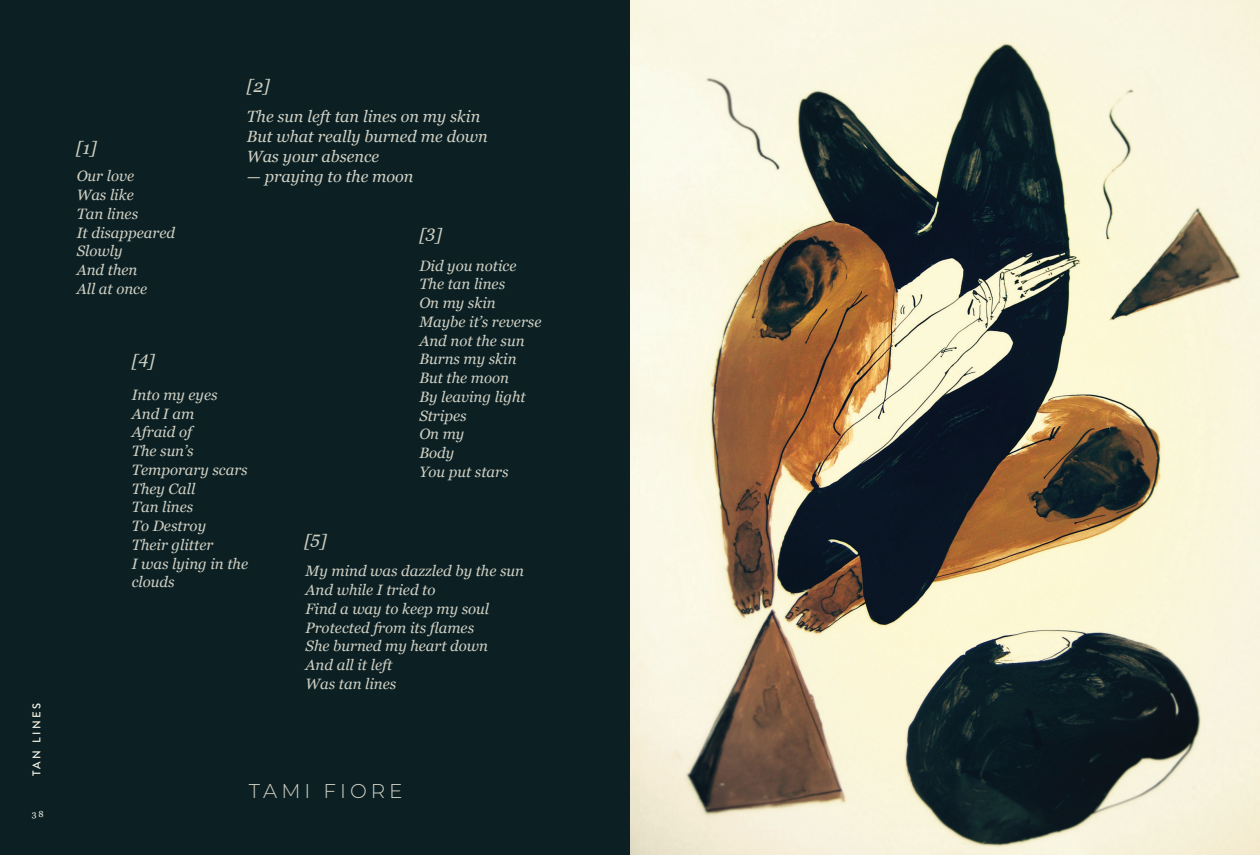
<style>
.page{position:relative;width:1260px;height:855px;background:#fff}
.page>*{position:absolute;margin:0;border:0;box-sizing:border-box;transform-origin:0 0}
.t1{font:300 20px "Montserrat";letter-spacing:.2em;color:#d0d0c3}
.poetry{font:italic 17.5px "Georgia";color:#d0d0c3}
.poetry-2{font:italic 16.25px "Georgia";color:#d0d0c3}
.poetry-3{font:italic 15px/18.8px "Georgia";color:#d0d0c3}
.t2{font:500 11.25px "Brandon Grotesque";letter-spacing:.22em;color:#f9f7e9}
.t3{font:8.75px "Georgia";color:#f9f7e9}
</style>
<div class="page">
<div style="left:0;top:0;width:630px;height:855px;background:#0c2024"></div>
<img style="left:630px;top:0;width:630px;height:855px">
<p class="t2" style="left:29px;top:776px;width:75px;rotate:-90deg">TAN LINES</p>
<p class="t3" style="left:32px;top:807px;width:13px">38</p>
<p class="poetry" style="left:247px;top:73px;width:24px">[2]</p>
<p class="poetry-2" style="left:247px;top:105px;width:235px">The sun left tan lines on my skin</p>
<p class="poetry-2" style="left:247px;top:125px;width:242px">But what really burned me down</p>
<p class="poetry-2" style="left:247px;top:145px;width:134px">Was your absence</p>
<p class="poetry-2" style="left:247px;top:165px;width:168px">— praying to the moon</p>
<p class="poetry" style="left:76px;top:135px;width:22px">[1]</p>
<p class="poetry-3" style="left:77px;top:166px;width:100px">Our love<br>Was like<br>Tan lines<br>It disappeared<br>Slowly<br>And then<br>All at once</p>
<p class="poetry" style="left:419px;top:222px;width:24px">[3]</p>
<p class="poetry-3" style="left:419px;top:256px;width:124px">Did you notice<br>The tan lines<br>On my skin<br>Maybe it’s reverse<br>And not the sun<br>Burns my skin<br>But the moon<br>By leaving light<br>Stripes<br>On my<br>Body<br>You put stars</p>
<p class="poetry" style="left:132px;top:348px;width:25px">[4]</p>
<p class="poetry-3" style="left:132px;top:385px;width:118px">Into my eyes<br>And I am<br>Afraid of<br>The sun’s<br>Temporary scars<br>They Call<br>Tan lines<br>To Destroy<br>Their glitter<br>I was lying in the clouds</p>
<p class="poetry" style="left:304px;top:528px;width:24px">[5]</p>
<p class="poetry-3" style="left:306px;top:561px;width:220px">My mind was dazzled by the sun<br>And while I tried to<br>Find a way to keep my soul<br>Protected from its flames<br>She burned my heart down<br>And all it left<br>Was tan lines</p>
<p class="t1" style="left:249px;top:777px;width:155px">TAMI FIORE</p>
</div>
